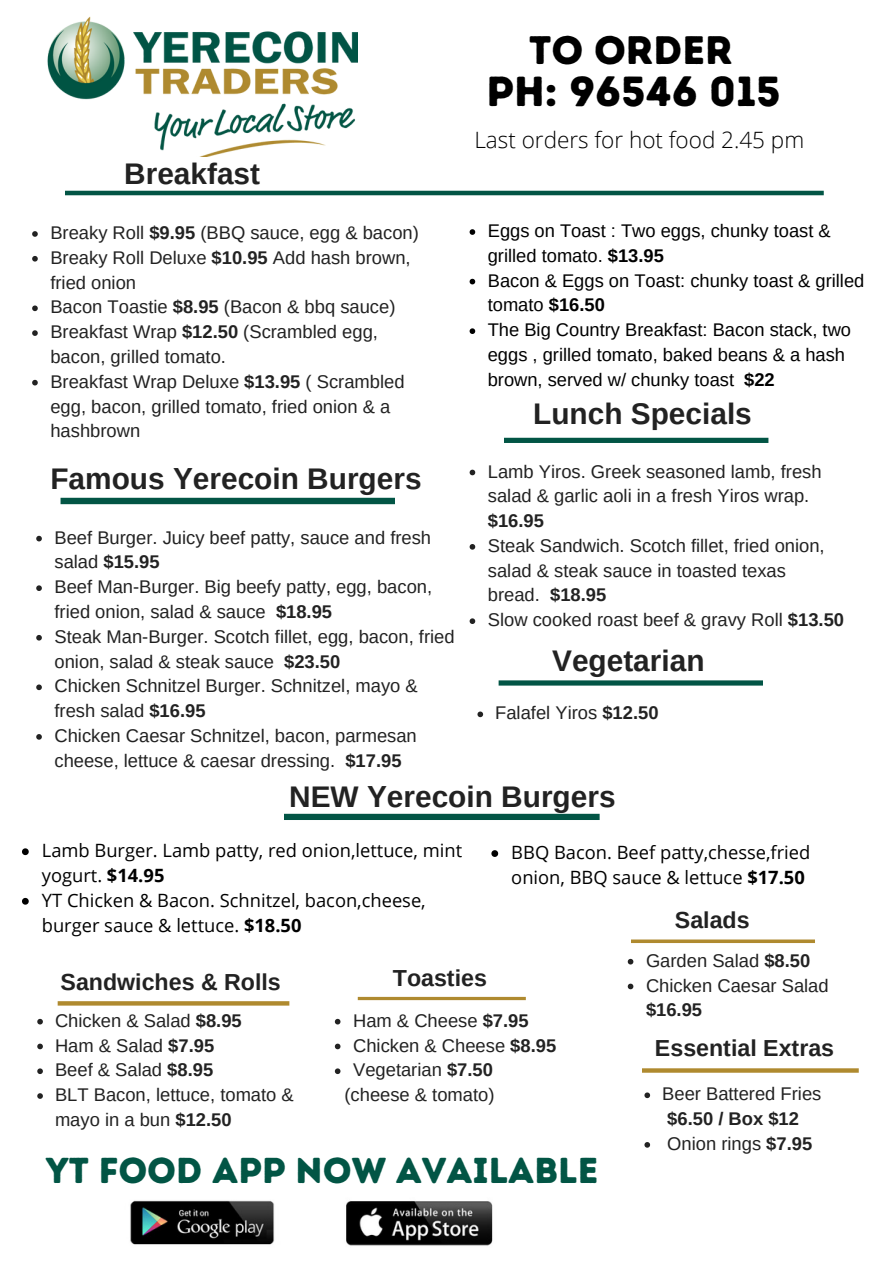
<style>
.page{position:relative;width:894px;height:1264px;background:#fff}
.page>*{position:absolute;margin:0;border:0;box-sizing:border-box;transform-origin:0 0}
.t1{font:42px "Intro Rust Base";color:#000}
.t2{font:39.75px "Intro Rust Base";color:#000}
.t3{font:36px "Intro Rust Base";color:#025545}
.t4{font:700 29.85px "Arimo";color:#222}
.t5{font:700 23.25px "Arimo";color:#222}
.t6{font:300 22.5px "Open Sans";color:#000}
.t7{font:18.3px/24.8px "Arimo";color:#222}
.t8{font:18.3px/24.8px "Arimo";color:#000}
.t9{font:18.3px/24.8px "Open Sans";color:#000}
.s1{font-weight:700}
</style>
<div class="page">
<svg style="left:36px;top:536px;width:6px;height:5px"></svg>
<svg style="left:36px;top:585px;width:6px;height:6px"></svg>
<svg style="left:36px;top:635px;width:6px;height:5px"></svg>
<svg style="left:36px;top:684px;width:6px;height:6px"></svg>
<svg style="left:36px;top:734px;width:6px;height:5px"></svg>
<svg style="left:469px;top:469px;width:6px;height:6px"></svg>
<svg style="left:469px;top:544px;width:6px;height:5px"></svg>
<svg style="left:469px;top:618px;width:6px;height:6px"></svg>
<svg style="left:477px;top:711px;width:6px;height:6px"></svg>
<hr style="left:65px;top:191px;width:758px;height:4px;background:#025545">
<svg style="left:504px;top:438px;width:264px;height:5px"></svg>
<svg style="left:58px;top:1001px;width:231px;height:4px"></svg>
<svg style="left:642px;top:1068px;width:216px;height:4px"></svg>
<svg style="left:357px;top:996px;width:168px;height:4px"></svg>
<svg style="left:631px;top:939px;width:183px;height:4px"></svg>
<svg style="left:498px;top:680px;width:265px;height:5px"></svg>
<div style="left:60px;top:498px;width:335px;height:6px;background:#025545"></div>
<img style="left:47px;top:16px;width:310px;height:141px">
<svg style="left:32px;top:231px;width:6px;height:6px"></svg>
<svg style="left:32px;top:256px;width:6px;height:5px"></svg>
<svg style="left:32px;top:305px;width:6px;height:6px"></svg>
<svg style="left:32px;top:330px;width:6px;height:6px"></svg>
<svg style="left:32px;top:380px;width:6px;height:5px"></svg>
<svg style="left:37px;top:1018px;width:6px;height:6px"></svg>
<svg style="left:37px;top:1043px;width:6px;height:6px"></svg>
<svg style="left:37px;top:1068px;width:6px;height:6px"></svg>
<svg style="left:37px;top:1093px;width:6px;height:5px"></svg>
<svg style="left:335px;top:1018px;width:5px;height:6px"></svg>
<svg style="left:335px;top:1043px;width:5px;height:6px"></svg>
<svg style="left:335px;top:1068px;width:5px;height:6px"></svg>
<svg style="left:627px;top:958px;width:6px;height:6px"></svg>
<svg style="left:627px;top:983px;width:6px;height:6px"></svg>
<svg style="left:644px;top:1092px;width:6px;height:6px"></svg>
<svg style="left:644px;top:1142px;width:6px;height:5px"></svg>
<svg style="left:469px;top:229px;width:6px;height:6px"></svg>
<svg style="left:469px;top:279px;width:6px;height:5px"></svg>
<svg style="left:469px;top:328px;width:6px;height:6px"></svg>
<img style="left:346px;top:1201px;width:147px;height:45px">
<img style="left:130px;top:1200px;width:144px;height:45px">
<svg style="left:284px;top:813px;width:315px;height:7px;background:#1e685a"></svg>
<svg style="left:22px;top:848px;width:7px;height:7px"></svg>
<svg style="left:22px;top:897px;width:7px;height:7px"></svg>
<svg style="left:491px;top:850px;width:7px;height:7px"></svg>
<p class="t2" style="left:529px;top:26px;width:205px">TO ORDER</p>
<p class="t1" style="left:486px;top:66px;width:296px">PH: 96546 015</p>
<p class="t4" style="left:124px;top:157px;width:137px">Breakfast</p>
<p class="t7" style="left:50px;top:220px;width:370px">Breaky Roll <span class="s1">$9.95</span> (BBQ sauce, egg &amp; bacon)</p>
<p class="t7" style="left:50px;top:245px;width:362px">Breaky Roll Deluxe <span class="s1">$10.95</span> Add hash brown, fried onion</p>
<p class="t7" style="left:50px;top:295px;width:346px">Bacon Toastie <span class="s1">$8.95</span> (Bacon &amp; bbq sauce)</p>
<p class="t7" style="left:50px;top:319px;width:329px">Breakfast Wrap <span class="s1">$12.50</span> (Scrambled egg, bacon, grilled tomato.</p>
<p class="t7" style="left:50px;top:369px;width:355px">Breakfast Wrap Deluxe <span class="s1">$13.95</span> ( Scrambled egg, bacon, grilled tomato, fried onion &amp; a hashbrown</p>
<p class="t4" style="left:50px;top:462px;width:372px">Famous Yerecoin Burgers</p>
<p class="t7" style="left:54px;top:525px;width:378px">Beef Burger. Juicy beef patty, sauce and fresh salad <span class="s1">$15.95</span></p>
<p class="t7" style="left:54px;top:574px;width:379px">Beef Man-Burger. Big beefy patty, egg, bacon, fried onion, salad &amp; sauce <span class="s1">$18.95</span></p>
<p class="t7" style="left:54px;top:624px;width:401px">Steak Man-Burger. Scotch fillet, egg, bacon, fried onion, salad &amp; steak sauce <span class="s1">$23.50</span></p>
<p class="t7" style="left:54px;top:673px;width:365px">Chicken Schnitzel Burger. Schnitzel, mayo &amp; fresh salad <span class="s1">$16.95</span></p>
<p class="t7" style="left:54px;top:723px;width:364px">Chicken Caesar Schnitzel, bacon, parmesan cheese, lettuce &amp; caesar dressing. <span class="s1">$17.95</span></p>
<p class="t6" style="left:474px;top:124px;width:331px">Last orders for hot food 2.45 pm</p>
<p class="t8" style="left:487px;top:218px;width:344px">Eggs on Toast : Two eggs, chunky toast &amp; grilled tomato. <span class="s1">$13.95</span></p>
<p class="t8" style="left:487px;top:268px;width:378px">Bacon &amp; Eggs on Toast: chunky toast &amp; grilled tomato <span class="s1">$16.50</span></p>
<p class="t8" style="left:487px;top:317px;width:365px">The Big Country Breakfast: Bacon stack, two eggs , grilled tomato, baked beans &amp; a hash brown, served w/ chunky toast <span class="s1">$22</span></p>
<p class="t4" style="left:533px;top:397px;width:220px">Lunch Specials</p>
<p class="t7" style="left:487px;top:459px;width:335px">Lamb Yiros. Greek seasoned lamb, fresh salad &amp; garlic aoli in a fresh Yiros wrap. <span class="s1">$16.95</span></p>
<p class="t7" style="left:487px;top:533px;width:338px">Steak Sandwich. Scotch fillet, fried onion, salad &amp; steak sauce in toasted texas bread. <span class="s1">$18.95</span></p>
<p class="t7" style="left:487px;top:607px;width:357px">Slow cooked roast beef &amp; gravy Roll <span class="s1">$13.50</span></p>
<p class="t4" style="left:552px;top:644px;width:154px">Vegetarian</p>
<p class="t7" style="left:495px;top:700px;width:165px">Falafel Yiros <span class="s1">$12.50</span></p>
<p class="t4" style="left:289px;top:780px;width:328px">NEW Yerecoin Burgers</p>
<p class="t9" style="left:42px;top:837px;width:421px">Lamb Burger. Lamb patty, red onion,lettuce, mint yogurt. <span class="s1">$14.95</span></p>
<p class="t9" style="left:42px;top:887px;width:385px">YT Chicken &amp; Bacon. Schnitzel, bacon,cheese, burger sauce &amp; lettuce. <span class="s1">$18.50</span></p>
<p class="t9" style="left:511px;top:839px;width:300px">BBQ Bacon. Beef patty,chesse,fried onion, BBQ sauce &amp; lettuce <span class="s1">$17.50</span></p>
<p class="t5" style="left:674px;top:906px;width:76px">Salads</p>
<p class="t5" style="left:60px;top:969px;width:222px">Sandwiches &amp; Rolls</p>
<p class="t5" style="left:393px;top:964px;width:96px">Toasties</p>
<p class="t7" style="left:55px;top:1008px;width:188px">Chicken &amp; Salad <span class="s1">$8.95</span></p>
<p class="t7" style="left:55px;top:1032px;width:161px">Ham &amp; Salad <span class="s1">$7.95</span></p>
<p class="t7" style="left:55px;top:1057px;width:160px">Beef &amp; Salad <span class="s1">$8.95</span></p>
<p class="t7" style="left:55px;top:1082px;width:240px">BLT Bacon, lettuce, tomato &amp; mayo in a bun <span class="s1">$12.50</span></p>
<p class="t7" style="left:353px;top:1008px;width:177px">Ham &amp; Cheese <span class="s1">$7.95</span></p>
<p class="t7" style="left:353px;top:1032px;width:204px">Chicken &amp; Cheese <span class="s1">$8.95</span></p>
<p class="t7" style="left:353px;top:1057px;width:141px">Vegetarian <span class="s1">$7.50</span></p>
<p class="t7" style="left:344px;top:1082px;width:151px">(cheese &amp; tomato)</p>
<p class="t3" style="left:46px;top:1148px;width:554px">YT FOOD APP NOW AVAILABLE</p>
<p class="t7" style="left:645px;top:948px;width:166px">Garden Salad <span class="s1">$8.50</span></p>
<p class="t7" style="left:645px;top:972px;width:184px">Chicken Caesar Salad <span class="s1">$16.95</span></p>
<p class="t5" style="left:654px;top:1035px;width:181px">Essential Extras</p>
<p class="t7" style="left:662px;top:1081px;width:161px">Beer Battered Fries <span class="s1">$6.50 / Box $12</span></p>
<p class="t7" style="left:667px;top:1131px;width:146px">Onion rings <span class="s1">$7.95</span></p>
</div>
